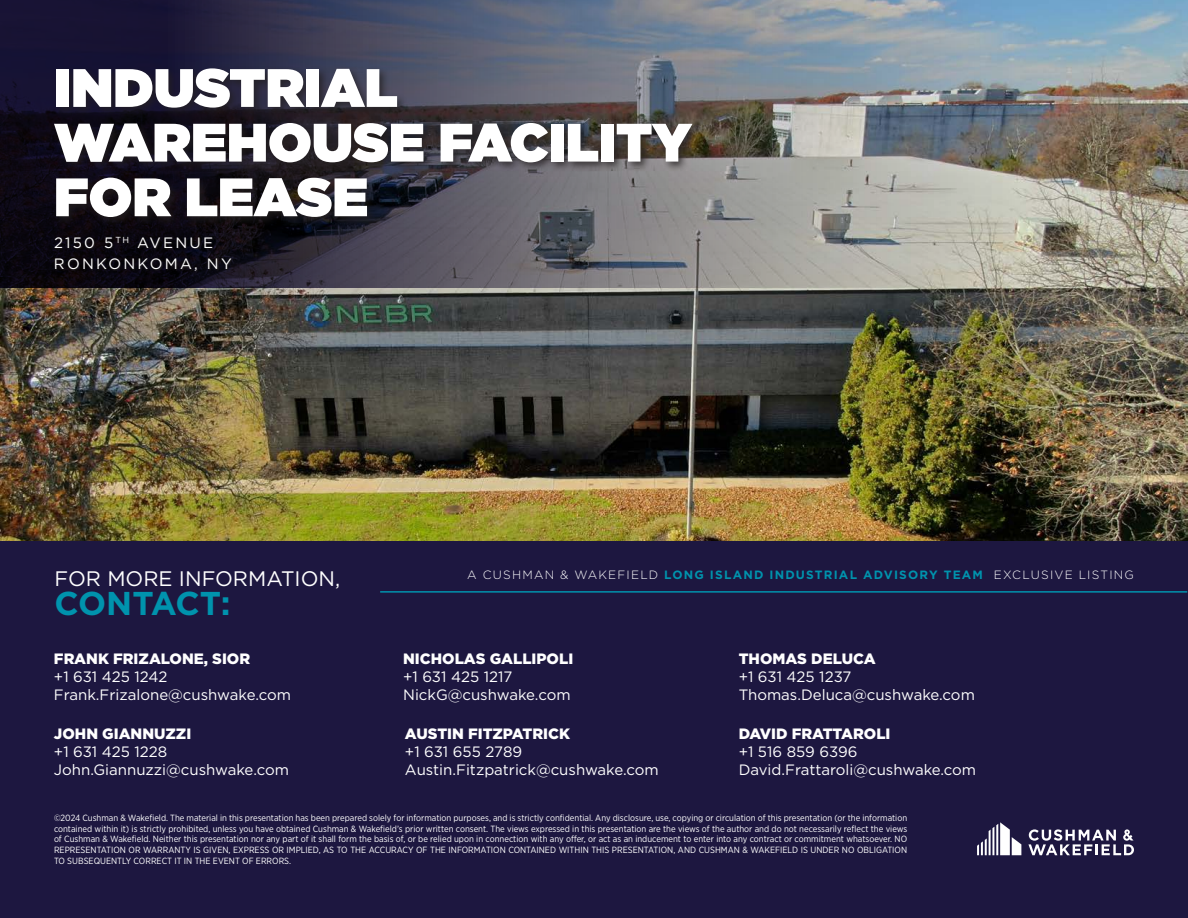
<style>
.page{position:relative;width:1188px;height:918px;background:#fff}
.page>*{position:absolute;margin:0;border:0;box-sizing:border-box;transform-origin:0 0}
.t1{font:900 54px/54.6px "Gotham";color:#fff}
.t2{font:700 33px "Gotham";letter-spacing:-.01em;color:#0093ad}
.t3{font:21px "Gotham";color:#fff}
.t4{font:15px/18px "Gotham";color:#fff}
.t5{font:900 15px/18px "Gotham";color:#fff}
.t6{font:15px/21.3px "Gotham";letter-spacing:.15em;color:#fff}
.t7{font:300 12px "Gotham";letter-spacing:.1em;color:#fff}
.t8{font:9px/10.8px "Gotham Narrow";color:#fff;text-align:justify}
.s1{font-weight:700;color:#0093ad}
.s2{font-weight:400}
</style>
<div class="page">
<img style="left:0;top:0;width:1188px;height:541px">
<img style="left:0;top:0;width:1063px;height:287px">
<div style="left:51px;top:65px;width:651px;height:163px;background:#231f20;opacity:.75"></div>
<div style="left:55px;top:237px;width:178px;height:36px;background:#231f20;opacity:.75"></div>
<div style="left:0;top:541px;width:1188px;height:377px;background:#1d1740"></div>
<svg style="left:977px;top:822px;width:44px;height:33px"></svg>
<svg style="left:1028px;top:829px;width:106px;height:26px"></svg>
<hr style="left:380px;top:591px;width:807px;height:2px;background:#0093ad">
<p class="t1" style="left:54px;top:60px;width:639px">INDUSTRIAL<br>WAREHOUSE FACILITY<br>FOR LEASE</p>
<p class="t6" style="left:54px;top:232px;width:179px">2150 5<sup>TH</sup> AVENUE<br>RONKONKOMA, NY</p>
<p class="t3" style="left:55px;top:565px;width:287px">FOR MORE INFORMATION,</p>
<p class="t2" style="left:55px;top:581px;width:177px">CONTACT:</p>
<p class="t5" style="left:54px;top:650px;width:198px">FRANK FRIZALONE, SIOR</p>
<p class="t4" style="left:54px;top:667px;width:115px">+1 631 425 1242</p>
<p class="t4" style="left:54px;top:685px;width:239px">Frank.Frizalone@cushwake.com</p>
<p class="t5" style="left:54px;top:725px;width:139px">JOHN GIANNUZZI</p>
<p class="t4" style="left:54px;top:743px;width:115px">+1 631 425 1228</p>
<p class="t4" style="left:54px;top:761px;width:236px">John.Giannuzzi@cushwake.com</p>
<p class="t7" style="left:467px;top:567px;width:668px">A CUSHMAN &amp; WAKEFIELD <span class="s1">LONG ISLAND INDUSTRIAL ADVISORY TEAM</span> EXCLUSIVE LISTING</p>
<p class="t5" style="left:403px;top:650px;width:172px">NICHOLAS GALLIPOLI</p>
<p class="t4" style="left:403px;top:667px;width:111px">+1 631 425 1217</p>
<p class="t4" style="left:403px;top:685px;width:169px">NickG@cushwake.com</p>
<p class="t5" style="left:405px;top:725px;width:167px">AUSTIN FITZPATRICK</p>
<p class="t4" style="left:405px;top:743px;width:255px">+1 631 655 2789<br>Austin.Fitzpatrick@cushwake.com</p>
<p class="t5" style="left:739px;top:650px;width:139px">THOMAS DELUCA</p>
<p class="t4" style="left:739px;top:667px;width:114px">+1 631 425 1237</p>
<p class="t4" style="left:739px;top:685px;width:238px">Thomas.Deluca@cushwake.com</p>
<p class="t5" style="left:739px;top:725px;width:153px">DAVID FRATTAROLI <span class="s2">+1 516 859 6396</span></p>
<p class="t4" style="left:739px;top:761px;width:239px">David.Frattaroli@cushwake.com</p>
<p class="t8" style="left:54px;top:812px;width:855px">©2024 Cushman &amp; Wakefield. The material in this presentation has been prepared solely for information purposes, and is strictly confidential. Any disclosure, use, copying or circulation of this presentation (or the information contained within it) is strictly prohibited, unless you have obtained Cushman &amp; Wakefield’s prior written consent. The views expressed in this presentation are the views of the author and do not necessarily reflect the views of Cushman &amp; Wakefield. Neither this presentation nor any part of it shall form the basis of, or be relied upon in connection with any offer, or act as an inducement to enter into any contract or commitment whatsoever. NO REPRESENTATION OR WARRANTY IS GIVEN, EXPRESS OR IMPLIED, AS TO THE ACCURACY OF THE INFORMATION CONTAINED WITHIN THIS PRESENTATION, AND CUSHMAN &amp; WAKEFIELD IS UNDER NO OBLIGATION TO SUBSEQUENTLY CORRECT IT IN THE EVENT OF ERRORS.</p>
</div>
